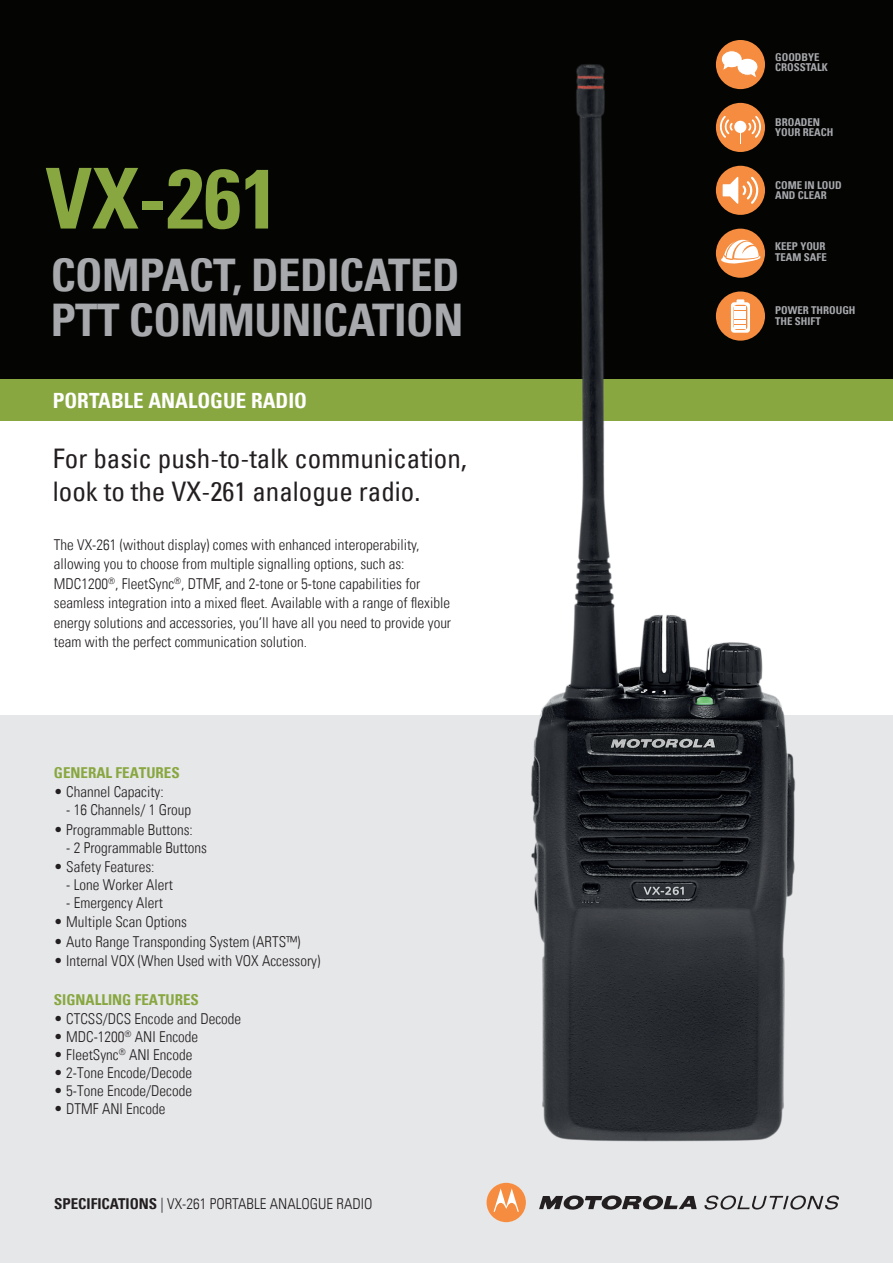
<style>
.page{position:relative;width:893px;height:1263px;background:#fff}
.page>*{position:absolute;margin:0;border:0;box-sizing:border-box;transform-origin:0 0}
.t1{font:700 condensed 84px "Univers LT";color:#88a740}
.t2{font:700 condensed 45px/45px "Univers LT";letter-spacing:-.01em;color:#a8a9ad}
.t3{font:condensed 27px/33px "Univers LT";color:#231f20}
.t4{font:700 condensed 21px "Univers LT";color:#fff}
.t5{font:300 condensed 15px/19.5px "Univers LT";color:#231f20}
.t6{font:700 condensed 15px "Univers LT";color:#88a740}
.t7{font:700 condensed 10.8px/10.8px "Univers LT";color:#a8a9ad}
.s1{font-weight:700}
</style>
<div class="page">
<div style="left:0;top:715px;width:893px;height:548px;background:#e6e7e9"></div>
<div style="left:0;top:0;width:893px;height:379px;background:#040503"></div>
<svg style="left:539px;top:1195px;width:158px;height:15px"></svg>
<svg style="left:487px;top:1183px;width:39px;height:39px"></svg>
<svg style="left:704px;top:1195px;width:135px;height:14px"></svg>
<div style="left:0;top:379px;width:893px;height:42px;background:#88a740"></div>
<div style="left:716px;top:40px;width:49px;height:49px;background:#f58c3f;border-radius:50%"></div>
<svg style="left:720px;top:50px;width:34px;height:11px"></svg>
<img style="left:531px;top:61px;width:265px;height:1081px">
<p class="t1" style="left:45px;top:147px;width:235px">VX-261</p>
<p class="t2" style="left:51px;top:253px;width:414px">COMPACT, DEDICATED<br>PTT COMMUNICATION</p>
<p class="t4" style="left:53px;top:387px;width:256px">PORTABLE ANALOGUE RADIO</p>
<p class="t3" style="left:53px;top:442px;width:415px">For basic push-to-talk communication, look to the VX-261 analogue radio.</p>
<p class="t5" style="left:54px;top:535px;width:399px">The VX-261 (without display) comes with enhanced interoperability, allowing you to choose from multiple signalling options, such as:<br>MDC1200<sup>®</sup>, FleetSync<sup>®</sup>, DTMF, and 2-tone or 5-tone capabilities for seamless integration into a mixed fleet. Available with a range of flexible energy solutions and accessories, you’ll have all you need to provide your team with the perfect communication solution.</p>
<p class="t6" style="left:54px;top:763px;width:127px">GENERAL FEATURES</p>
<p class="t5" style="left:54px;top:782px;width:111px">• Channel Capacity:</p>
<p class="t5" style="left:66px;top:800px;width:126px">- 16 Channels/ 1 Group</p>
<p class="t5" style="left:54px;top:819px;width:141px">• Programmable Buttons:</p>
<p class="t5" style="left:66px;top:837px;width:142px">- 2 Programmable Buttons</p>
<p class="t5" style="left:54px;top:857px;width:102px">• Safety Features:</p>
<p class="t5" style="left:66px;top:875px;width:108px">- Lone Worker Alert</p>
<p class="t5" style="left:66px;top:893px;width:98px">- Emergency Alert</p>
<p class="t5" style="left:54px;top:912px;width:135px">• Multiple Scan Options</p>
<p class="t5" style="left:54px;top:931px;width:248px">• Auto Range Transponding System (ARTS™)</p>
<p class="t5" style="left:54px;top:951px;width:268px">• Internal VOX (When Used with VOX Accessory)</p>
<p class="t6" style="left:54px;top:990px;width:147px">SIGNALLING FEATURES</p>
<p class="t5" style="left:54px;top:1009px;width:189px">• CTCSS/DCS Encode and Decode</p>
<p class="t5" style="left:54px;top:1027px;width:146px">• MDC-1200<sup>®</sup> ANI Encode</p>
<p class="t5" style="left:54px;top:1045px;width:140px">• FleetSync<sup>®</sup> ANI Encode</p>
<p class="t5" style="left:54px;top:1063px;width:140px">• 2-Tone Encode/Decode</p>
<p class="t5" style="left:54px;top:1081px;width:140px">• 5-Tone Encode/Decode</p>
<p class="t5" style="left:54px;top:1099px;width:113px">• DTMF ANI Encode</p>
<p class="t5" style="left:54px;top:1194px;width:320px"><span class="s1">SPECIFICATIONS</span> | VX-261 PORTABLE ANALOGUE RADIO</p>
<p class="t7" style="left:775px;top:51px;width:54px">GOODBYE<br>CROSSTALK</p>
<p class="t7" style="left:775px;top:116px;width:60px">BROADEN<br>YOUR REACH</p>
<p class="t7" style="left:775px;top:179px;width:68px">COME IN LOUD<br>AND CLEAR</p>
<p class="t7" style="left:775px;top:241px;width:53px">KEEP YOUR<br>TEAM SAFE</p>
<p class="t7" style="left:775px;top:305px;width:82px">POWER THROUGH<br>THE SHIFT</p>
</div>
